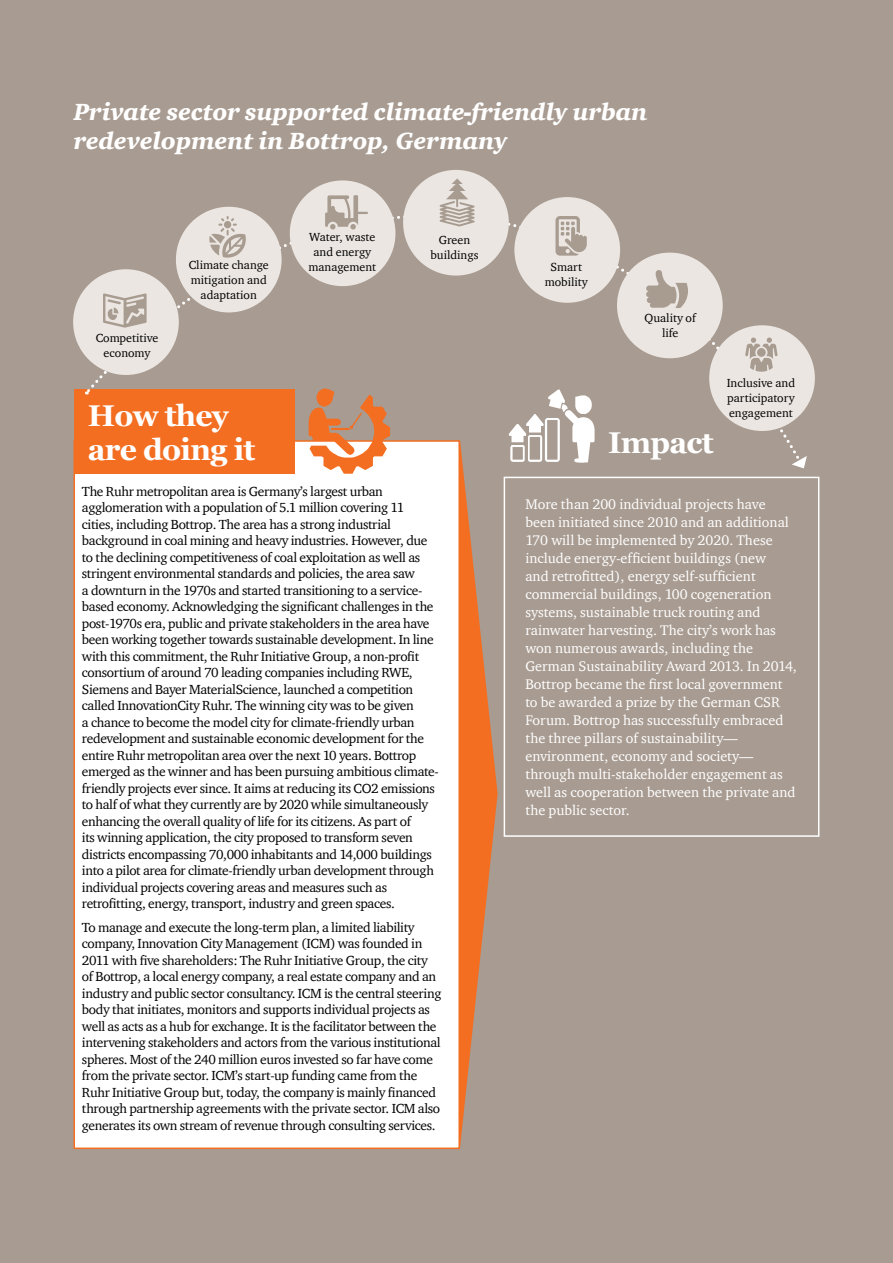
<style>
.page{position:relative;width:893px;height:1263px;background:#a89b91}
.page>*{position:absolute;margin:0;border:0;box-sizing:border-box;transform-origin:0 0}
.t1{font:700 30px/34.5px "Georgia";letter-spacing:-.025em;color:#fff}
.t2{font:italic 900 24px/28.8px "ITC Charter Com";color:#fff}
.t3{font:14.25px/18px "ITC Charter Com";color:#fff}
.t4{font:13.5px/16.5px "ITC Charter Com";letter-spacing:-.025em;color:#000}
.t5{font:12px/15px "ITC Charter Com";color:#000;text-align:center}
</style>
<div class="page">
<div style="left:74px;top:440px;width:386px;height:709px;background:#fff;border:2px solid #f36e21"></div>
<div style="left:74px;top:389px;width:221px;height:85px;background:#f36e21"></div>
<svg style="left:460px;top:461px;width:38px;height:686px"></svg>
<div style="left:504px;top:477px;width:315px;height:360px;border:2px solid #fff"></div>
<svg style="left:323px;top:461px;width:50px;height:13px"></svg>
<svg style="left:85px;top:170px;width:717px;height:291px"></svg>
<svg style="left:792px;top:456px;width:15px;height:12px"></svg>
<div style="left:73px;top:269px;width:106px;height:106px;background:#ebe6e2;border-radius:50%"></div>
<div style="left:176px;top:207px;width:106px;height:105px;background:#ebe6e2;border-radius:50%"></div>
<div style="left:290px;top:180px;width:105px;height:106px;background:#ebe6e2;border-radius:50%"></div>
<div style="left:403px;top:170px;width:106px;height:106px;background:#ebe6e2;border-radius:50%"></div>
<div style="left:514px;top:197px;width:106px;height:106px;background:#ebe6e2;border-radius:50%"></div>
<div style="left:617px;top:253px;width:106px;height:105px;background:#ebe6e2;border-radius:50%"></div>
<div style="left:709px;top:325px;width:106px;height:106px;background:#ebe6e2;border-radius:50%"></div>
<svg style="left:103px;top:293px;width:44px;height:35px"></svg>
<svg style="left:209px;top:216px;width:37px;height:42px"></svg>
<svg style="left:325px;top:195px;width:43px;height:35px"></svg>
<svg style="left:440px;top:178px;width:35px;height:49px"></svg>
<svg style="left:555px;top:216px;width:32px;height:40px"></svg>
<svg style="left:646px;top:270px;width:42px;height:38px"></svg>
<svg style="left:745px;top:338px;width:33px;height:34px"></svg>
<h2 class="t2" style="left:74px;top:97px;width:575px">Private sector supported climate-friendly urban redevelopment in Bottrop, Germany</h2>
<p class="t5" style="left:96px;top:330px;width:64px">Competitive economy</p>
<p class="t5" style="left:189px;top:257px;width:82px">Climate change mitigation and adaptation</p>
<h1 class="t1" style="left:88px;top:398px;width:169px">How they are doing it</h1>
<p class="t5" style="left:308px;top:230px;width:69px">Water, waste and energy management</p>
<p class="t5" style="left:430px;top:232px;width:50px">Green buildings</p>
<p class="t4" style="left:82px;top:483px;width:358px">The Ruhr metropolitan area is Germany’s largest urban agglomeration with a population of 5.1 million covering 11 cities, including Bottrop. The area has a strong industrial background in coal mining and heavy industries. However, due to the declining competitiveness of coal exploitation as well as stringent environmental standards and policies, the area saw<br>a downturn in the 1970s and started transitioning to a service&shy;based economy. Acknowledging the significant challenges in the post-1970s era, public and private stakeholders in the area have been working together towards sustainable development. In line with this commitment, the Ruhr Initiative Group, a non-profit consortium of around 70 leading companies including RWE, Siemens and Bayer MaterialScience, launched a competition called InnovationCity Ruhr. The winning city was to be given<br>a chance to become the model city for climate-friendly urban redevelopment and sustainable economic development for the entire Ruhr metropolitan area over the next 10 years. Bottrop emerged as the winner and has been pursuing ambitious climate&shy;friendly projects ever since. It aims at reducing its CO2 emissions to half of what they currently are by 2020 while simultaneously enhancing the overall quality of life for its citizens. As part of<br>its winning application, the city proposed to transform seven districts encompassing 70,000 inhabitants and 14,000 buildings into a pilot area for climate-friendly urban development through individual projects covering areas and measures such as retrofitting, energy, transport, industry and green spaces.</p>
<p class="t4" style="left:82px;top:918px;width:361px">To manage and execute the long-term plan, a limited liability company, Innovation City Management (ICM) was founded in 2011 with five shareholders: The Ruhr Initiative Group, the city of Bottrop, a local energy company, a real estate company and an industry and public sector consultancy. ICM is the central steering body that initiates, monitors and supports individual projects as well as acts as a hub for exchange. It is the facilitator between the intervening stakeholders and actors from the various institutional spheres. Most of the 240 million euros invested so far have come from the private sector. ICM’s start-up funding came from the Ruhr Initiative Group but, today, the company is mainly financed through partnership agreements with the private sector. ICM also generates its own stream of revenue through consulting services.</p>
<p class="t5" style="left:545px;top:259px;width:45px">Smart mobility</p>
<p class="t5" style="left:645px;top:311px;width:53px">Quality of life</p>
<h1 class="t1" style="left:608px;top:425px;width:107px">Impact</h1>
<p class="t5" style="left:727px;top:375px;width:70px;text-align:justify">Inclusive and participatory engagement</p>
<p class="t3" style="left:525px;top:495px;width:273px">More than 200 individual projects have been initiated since 2010 and an additional 170 will be implemented by 2020. These include energy-efficient buildings (new<br>and retrofitted), energy self-sufficient commercial buildings, 100 cogeneration systems, sustainable truck routing and rainwater harvesting. The city’s work has won numerous awards, including the German Sustainability Award 2013. In 2014, Bottrop became the first local government to be awarded a prize by the German CSR Forum. Bottrop has successfully embraced the three pillars of sustainability— environment, economy and society— through multi-stakeholder engagement as well as cooperation between the private and the public sector.</p>
</div>
